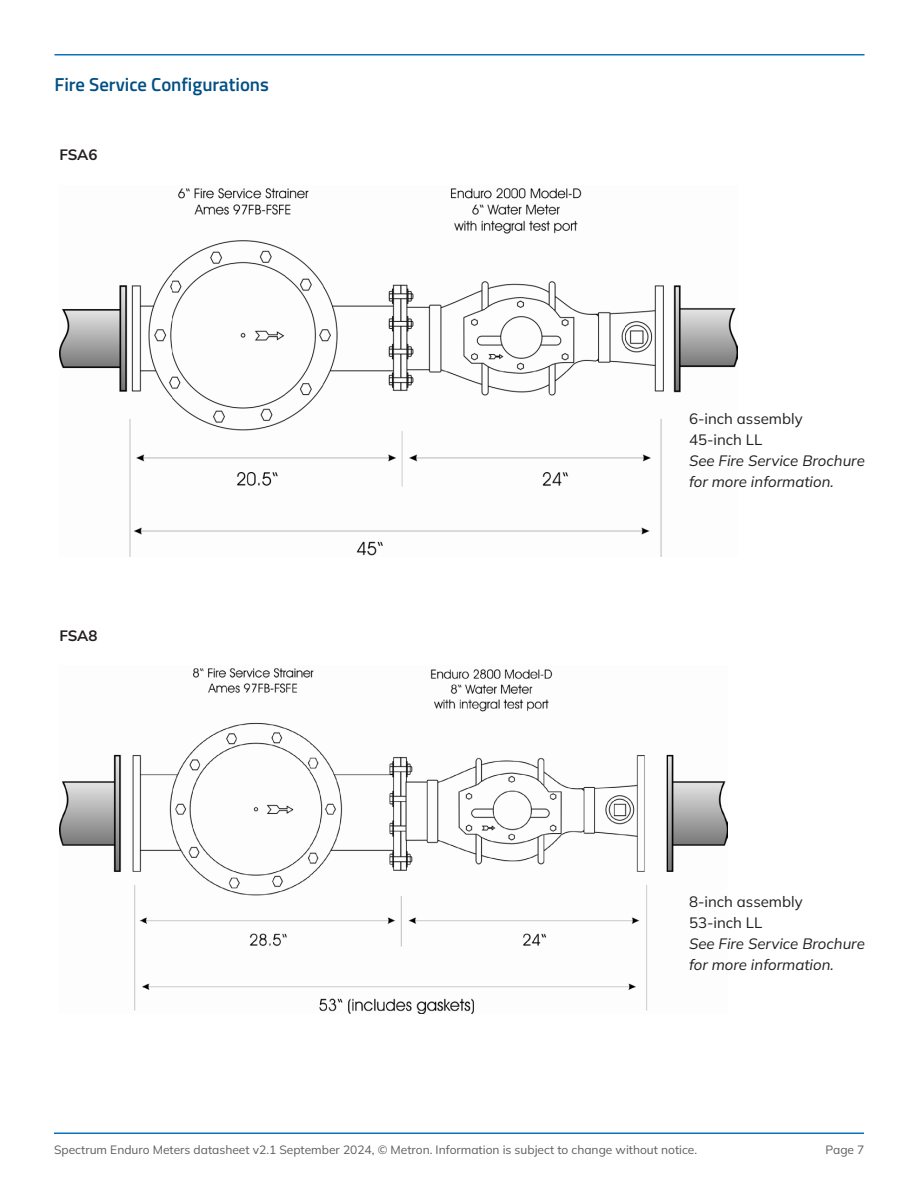
<style>
.page{position:relative;width:918px;height:1188px;background:#fff}
.page>*{position:absolute;margin:0;border:0;box-sizing:border-box;transform-origin:0 0}
.Metron_Header_3_blue{font:600 18.75px "Titillium Web";color:#004f85}
.Metron_Body_10pt{font:italic 15px/21px "Mulish";color:#231f20}
.Metron_Body_10pt-2{font:700 15px "Mulish";letter-spacing:-.005em;color:#231f20}
.t1{font:12px "Mulish";color:#5e5e5e}
.s1{font-style:normal}
</style>
<div class="page">
<hr style="left:54px;top:1132px;width:810px;height:2px;background:#0974b7">
<hr style="left:54px;top:54px;width:810px;height:2px;background:#0974b7">
<img style="left:59px;top:188px;width:678px;height:369px">
<img style="left:59px;top:668px;width:668px;height:345px">
<p class="Metron_Header_3_blue" style="left:54px;top:71px;width:216px">Fire Service Configurations</p>
<p class="Metron_Body_10pt-2" style="left:59px;top:144px;width:40px">FSA6</p>
<p class="Metron_Body_10pt-2" style="left:59px;top:626px;width:40px">FSA8</p>
<p class="Metron_Body_10pt" style="left:689px;top:408px;width:177px"><span class="s1">6-inch assembly<br>45-inch LL<br></span>See Fire Service Brochure for more information.</p>
<p class="Metron_Body_10pt" style="left:689px;top:891px;width:177px"><span class="s1">8-inch assembly<br>53-inch LL<br></span>See Fire Service Brochure for more information.</p>
<p class="t1" style="left:54px;top:1141px;width:645px">Spectrum Enduro Meters datasheet v2.1 September 2024, © Metron. Information is subject to change without notice.</p>
<p class="t1" style="left:826px;top:1141px;width:40px">Page 7</p>
</div>
